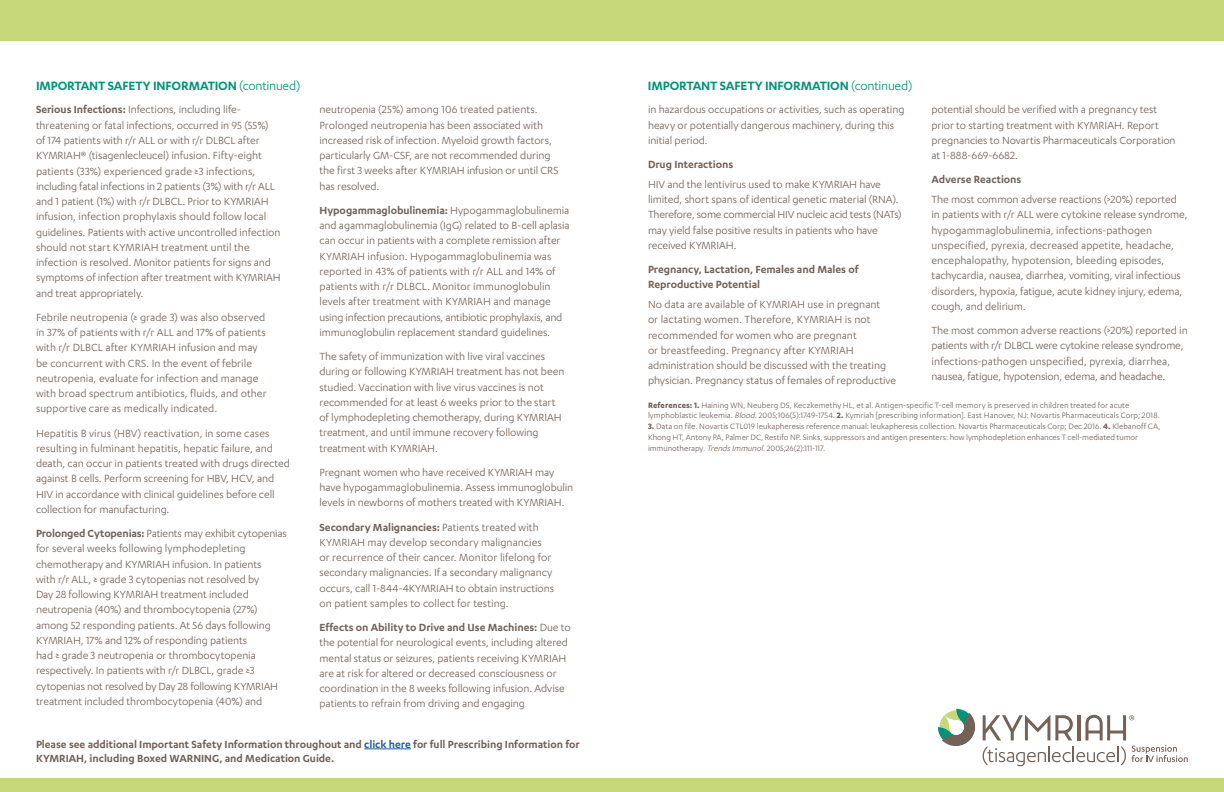
<style>
.page{position:relative;width:1224px;height:792px;background:#fff}
.page>*{position:absolute;margin:0;border:0;box-sizing:border-box;transform-origin:0 0}
.t1{font:600 14px "Karbon";letter-spacing:-.01em;color:#00937a}
.t2{font:12px/15.3px "Karbon";letter-spacing:-.005em;color:#726258}
.t3{font:600 12px/15.3px "Karbon";letter-spacing:-.005em;color:#726258}
.t4{font:9px/10.8px "Karbon";color:#726258}
.s1{font-weight:400}
.s2{font-weight:600}
.s3{color:#215e9e}
.s4{font-weight:700}
.s5{font-style:italic}
</style>
<div class="page">
<div style="left:0;top:0;width:1224px;height:40px;background:#c7d87a"></div>
<svg style="left:938px;top:709px;width:38px;height:37px"></svg>
<svg style="left:983px;top:715px;width:205px;height:51px"></svg>
<div style="left:0;top:778px;width:1224px;height:14px;background:#c7d87a"></div>
<hr style="left:364px;top:749px;width:47px;height:1px;background:#215e9e">
<p class="t1" style="left:36px;top:77px;width:266px">IMPORTANT SAFETY INFORMATION <span class="s1">(continued)</span></p>
<p class="t1" style="left:648px;top:77px;width:266px">IMPORTANT SAFETY INFORMATION <span class="s1">(continued)</span></p>
<p class="t2" style="left:36px;top:102px;width:246px"><span class="s2">Serious Infections:</span> Infections, including life&shy;threatening or fatal infections, occurred in 95 (55%) of 174 patients with r/r ALL or with r/r DLBCL after KYMRIAH® (tisagenlecleucel) infusion. Fifty-eight patients (33%) experienced grade ≥3 infections, including fatal infections in 2 patients (3%) with r/r ALL and 1 patient (1%) with r/r DLBCL. Prior to KYMRIAH infusion, infection prophylaxis should follow local guidelines. Patients with active uncontrolled infection should not start KYMRIAH treatment until the infection is resolved. Monitor patients for signs and symptoms of infection after treatment with KYMRIAH and treat appropriately.</p>
<p class="t2" style="left:36px;top:309px;width:232px">Febrile neutropenia (≥ grade 3) was also observed in 37% of patients with r/r ALL and 17% of patients with r/r DLBCL after KYMRIAH infusion and may be concurrent with CRS. In the event of febrile neutropenia, evaluate for infection and manage with broad spectrum antibiotics, fluids, and other supportive care as medically indicated.</p>
<p class="t2" style="left:36px;top:425px;width:255px">Hepatitis B virus (HBV) reactivation, in some cases resulting in fulminant hepatitis, hepatic failure, and death, can occur in patients treated with drugs directed against B cells. Perform screening for HBV, HCV, and HIV in accordance with clinical guidelines before cell collection for manufacturing.</p>
<p class="t2" style="left:36px;top:525px;width:252px"><span class="s2">Prolonged Cytopenias:</span> Patients may exhibit cytopenias for several weeks following lymphodepleting chemotherapy and KYMRIAH infusion. In patients<br>with r/r ALL, ≥ grade 3 cytopenias not resolved by<br>Day 28 following KYMRIAH treatment included neutropenia (40%) and thrombocytopenia (27%) among 52 responding patients. At 56 days following KYMRIAH, 17% and 12% of responding patients<br>had ≥ grade 3 neutropenia or thrombocytopenia respectively. In patients with r/r DLBCL, grade ≥3 cytopenias not resolved by Day 28 following KYMRIAH treatment included thrombocytopenia (40%) and</p>
<p class="t2" style="left:320px;top:102px;width:241px">neutropenia (25%) among 106 treated patients.<br>Prolonged neutropenia has been associated with increased risk of infection. Myeloid growth factors, particularly GM-CSF, are not recommended during the first 3 weeks after KYMRIAH infusion or until CRS has resolved.</p>
<p class="t2" style="left:320px;top:202px;width:252px"><span class="s2">Hypogammaglobulinemia:</span> Hypogammaglobulinemia and agammaglobulinemia (IgG) related to B-cell aplasia can occur in patients with a complete remission after KYMRIAH infusion. Hypogammaglobulinemia was reported in 43% of patients with r/r ALL and 14% of patients with r/r DLBCL. Monitor immunoglobulin levels after treatment with KYMRIAH and manage using infection precautions, antibiotic prophylaxis, and immunoglobulin replacement standard guidelines.</p>
<p class="t2" style="left:320px;top:349px;width:246px">The safety of immunization with live viral vaccines during or following KYMRIAH treatment has not been studied. Vaccination with live virus vaccines is not recommended for at least 6 weeks prior to the start of lymphodepleting chemotherapy, during KYMRIAH treatment, and until immune recovery following treatment with KYMRIAH.</p>
<p class="t2" style="left:320px;top:464px;width:255px">Pregnant women who have received KYMRIAH may have hypogammaglobulinemia. Assess immunoglobulin levels in newborns of mothers treated with KYMRIAH.</p>
<p class="t2" style="left:320px;top:519px;width:236px"><span class="s2">Secondary Malignancies:</span> Patients treated with KYMRIAH may develop secondary malignancies or recurrence of their cancer. Monitor lifelong for secondary malignancies. If a secondary malignancy occurs, call 1-844-4KYMRIAH to obtain instructions on patient samples to collect for testing.</p>
<p class="t2" style="left:320px;top:620px;width:253px"><span class="s2">Effects on Ability to Drive and Use Machines:</span> Due to the potential for neurological events, including altered mental status or seizures, patients receiving KYMRIAH are at risk for altered or decreased consciousness or coordination in the 8 weeks following infusion. Advise patients to refrain from driving and engaging</p>
<p class="t3" style="left:36px;top:736px;width:545px;line-height:14.4px">Please see additional Important Safety Information throughout and <span class="s3">click here</span> for full Prescribing Information for<br>KYMRIAH, including Boxed WARNING, and Medication Guide.</p>
<p class="t2" style="left:932px;top:102px;width:246px">potential should be verified with a pregnancy test prior to starting treatment with KYMRIAH. Report pregnancies to Novartis Pharmaceuticals Corporation at 1-888-669-6682.</p>
<p class="t3" style="left:932px;top:172px;width:91px">Adverse Reactions</p>
<p class="t2" style="left:932px;top:192px;width:258px">The most common adverse reactions (&gt;20%) reported in patients with r/r ALL were cytokine release syndrome, hypogammaglobulinemia, infections-pathogen unspecified, pyrexia, decreased appetite, headache, encephalopathy, hypotension, bleeding episodes, tachycardia, nausea, diarrhea, vomiting, viral infectious disorders, hypoxia, fatigue, acute kidney injury, edema, cough, and delirium.</p>
<p class="t2" style="left:932px;top:323px;width:258px">The most common adverse reactions (&gt;20%) reported in patients with r/r DLBCL were cytokine release syndrome, infections-pathogen unspecified, pyrexia, diarrhea, nausea, fatigue, hypotension, edema, and headache.</p>
<p class="t4" style="left:648px;top:399px;width:513px"><span class="s4">References: 1.</span> Haining WN, Neuberg DS, Keczkemethy HL, et al. Antigen-specific T-cell memory is preserved in children treated for acute lymphoblastic leukemia. <span class="s5">Blood.</span>2005;106(5):1749-1754. <span class="s4">2.</span> Kymriah [prescribing information]. East Hanover, NJ: Novartis Pharmaceuticals Corp; 2018.</p>
<p class="t4" style="left:648px;top:421px;width:514px"><span class="s4">3.</span> Data on file. Novartis CTL019 leukapheresis reference manual: leukapheresis collection. Novartis Pharmaceuticals Corp; Dec 2016. <span class="s4">4.</span> Klebanoff CA,<br>Khong HT, Antony PA, Palmer DC, Restifo NP. Sinks, suppressors and antigen presenters: how lymphodepletion enhances T cell-mediated tumor immunotherapy. <span class="s5">TrendsImmunol</span>. 2005;26(2):111-117.</p>
<p class="t2" style="left:648px;top:102px;width:258px">in hazardous occupations or activities, such as operating heavy or potentially dangerous machinery, during this initial period.</p>
<p class="t3" style="left:648px;top:156px;width:87px">Drug Interactions</p>
<p class="t2" style="left:648px;top:176px;width:255px">HIV and the lentivirus used to make KYMRIAH have limited, short spans of identical genetic material (RNA).<br>Therefore, some commercial HIV nucleic acid tests (NATs) may yield false positive results in patients who have received KYMRIAH.</p>
<p class="t3" style="left:648px;top:261px;width:212px">Pregnancy, Lactation, Females and Males of<br>Reproductive Potential</p>
<p class="t2" style="left:648px;top:297px;width:250px">No data are available of KYMRIAH use in pregnant<br>or lactating women. Therefore, KYMRIAH is not recommended for women who are pregnant<br>or breastfeeding. Pregnancy after KYMRIAH administration should be discussed with the treating physician. Pregnancy status of females of reproductive</p>
</div>
